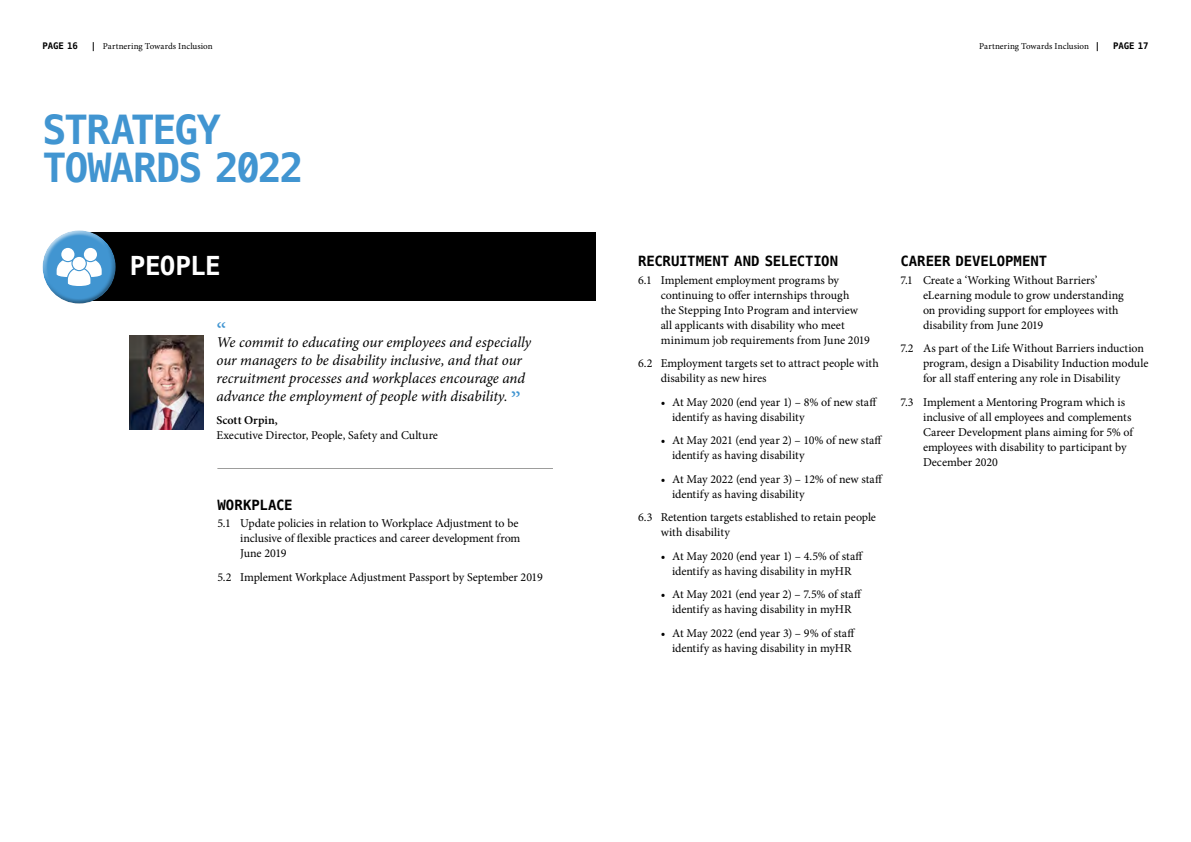
<style>
.page{position:relative;width:1191px;height:842px;background:#fff}
.page>*{position:absolute;margin:0;border:0;box-sizing:border-box;transform-origin:0 0}
.t1{font:700 40px/38px "Menlo";letter-spacing:-.05em;color:#4195d1}
.t2{font:700 26px "Menlo";letter-spacing:-.02em;color:#fff}
.t3{font:25px "Minion Pro";color:#4195d1}
.t4{font:italic 15px/18px "Minion Pro";letter-spacing:-.005em;color:#000}
.t5{font:700 14px "Menlo";letter-spacing:-.01em;color:#000}
.t6{font:12px/15px "Minion Pro";letter-spacing:-.005em;color:#000}
.t7{font:600 12px "Minion Pro";letter-spacing:.005em;color:#000}
.t8{font:9px "Minion Pro";letter-spacing:.005em;color:#000}
.t9{font:700 9px "Menlo";letter-spacing:-.01em;color:#000}
.s1{font-family:"Menlo";font-weight:700}
.s2{font-style:normal;font-size:25px;color:#4195d1}
</style>
<div class="page">
<div style="left:78px;top:233px;width:517px;height:68px;background:#000"></div>
<div style="left:42px;top:229px;width:73px;height:58px;background:#fff;opacity:.75"></div>
<div style="left:43px;top:242px;width:74px;height:62px;background:#000;opacity:.35"></div>
<div style="left:61px;top:248px;width:13px;height:13px;background:#fff;border-radius:50%"></div>
<div style="left:84px;top:248px;width:13px;height:13px;background:#fff;border-radius:50%"></div>
<svg style="left:73px;top:257px;width:13px;height:13px"></svg>
<svg style="left:57px;top:260px;width:45px;height:26px"></svg>
<hr style="left:217px;top:468px;width:336px;height:1px;background:#9d9d9c">
<img style="left:130px;top:336px;width:73px;height:93px">
<p class="t9" style="left:43px;top:40px;width:37px">PAGE 16</p>
<p class="t8" style="left:91px;top:40px;width:123px"><span class="s1">|</span> Partnering Towards Inclusion</p>
<p class="t8" style="left:979px;top:40px;width:123px">Partnering Towards Inclusion <span class="s1">|</span></p>
<p class="t9" style="left:1113px;top:40px;width:37px">PAGE 17</p>
<h1 class="t1" style="left:43px;top:112px;width:262px">STRATEGY<br>TOWARDS 2022</h1>
<h2 class="t2" style="left:130px;top:248px;width:92px">PEOPLE</h2>
<h3 class="t3" style="left:216px;top:315px;width:11px">“</h3>
<p class="t4" style="left:216px;top:333px;width:316px">We commit to educating our employees and especially our managers to be disability inclusive, and that our recruitment processes and workplaces encourage and advance the employment of people with disability. <span class="s2">”</span></p>
<p class="t7" style="left:216px;top:412px;width:63px">Scott Orpin,</p>
<p class="t6" style="left:216px;top:428px;width:223px">Executive Director, People, Safety and Culture</p>
<p class="t5" style="left:217px;top:495px;width:77px">WORKPLACE</p>
<p class="t6" style="left:240px;top:516px;width:282px;text-indent:-23px">5.1 Update policies in relation to Workplace Adjustment to be inclusive of flexible practices and career development from<br>June 2019</p>
<p class="t6" style="left:217px;top:570px;width:327px">5.2 Implement Workplace Adjustment Passport by September 2019</p>
<p class="t5" style="left:638px;top:251px;width:202px">RECRUITMENT AND SELECTION</p>
<p class="t6" style="left:660px;top:272px;width:211px;text-indent:-23px">6.1 Implement employment programs by continuing to offer internships through<br>the Stepping Into Program and interview all applicants with disability who meet minimum job requirements from June 2019</p>
<p class="t6" style="left:660px;top:356px;width:219px;text-indent:-23px">6.2 Employment targets set to attract people with disability as new hires</p>
<p class="t6" style="left:672px;top:394px;width:207px;text-indent:-11px">• At May 2020 (end year 1) – 8% of new staff identify as having disability</p>
<p class="t6" style="left:672px;top:433px;width:212px;text-indent:-11px">• At May 2021 (end year 2) – 10% of new staff identify as having disability</p>
<p class="t6" style="left:672px;top:471px;width:212px;text-indent:-11px">• At May 2022 (end year 3) – 12% of new staff identify as having disability</p>
<p class="t6" style="left:660px;top:510px;width:217px;text-indent:-23px">6.3 Retention targets established to retain people with disability</p>
<p class="t6" style="left:660px;top:548px;width:204px;text-align:center">• At May 2020 (end year 1) – 4.5% of staff identify as having disability in myHR</p>
<p class="t6" style="left:660px;top:587px;width:203px;text-align:center">• At May 2021 (end year 2) – 7.5% of staff identify as having disability in myHR</p>
<p class="t6" style="left:660px;top:625px;width:196px;text-align:right">• At May 2022 (end year 3) – 9% of staff identify as having disability in myHR</p>
<p class="t5" style="left:900px;top:251px;width:148px">CAREER DEVELOPMENT</p>
<p class="t6" style="left:923px;top:272px;width:202px;text-indent:-23px">7.1 Create a ‘Working Without Barriers’ eLearning module to grow understanding on providing support for employees with disability from June 2019</p>
<p class="t6" style="left:923px;top:341px;width:227px;text-indent:-23px">7.2 As part of the Life Without Barriers induction program, design a Disability Induction module for all staff entering any role in Disability</p>
<p class="t6" style="left:923px;top:394px;width:212px;text-indent:-23px">7.3 Implement a Mentoring Program which is inclusive of all employees and complements Career Development plans aiming for 5% of employees with disability to participant by December 2020</p>
</div>
